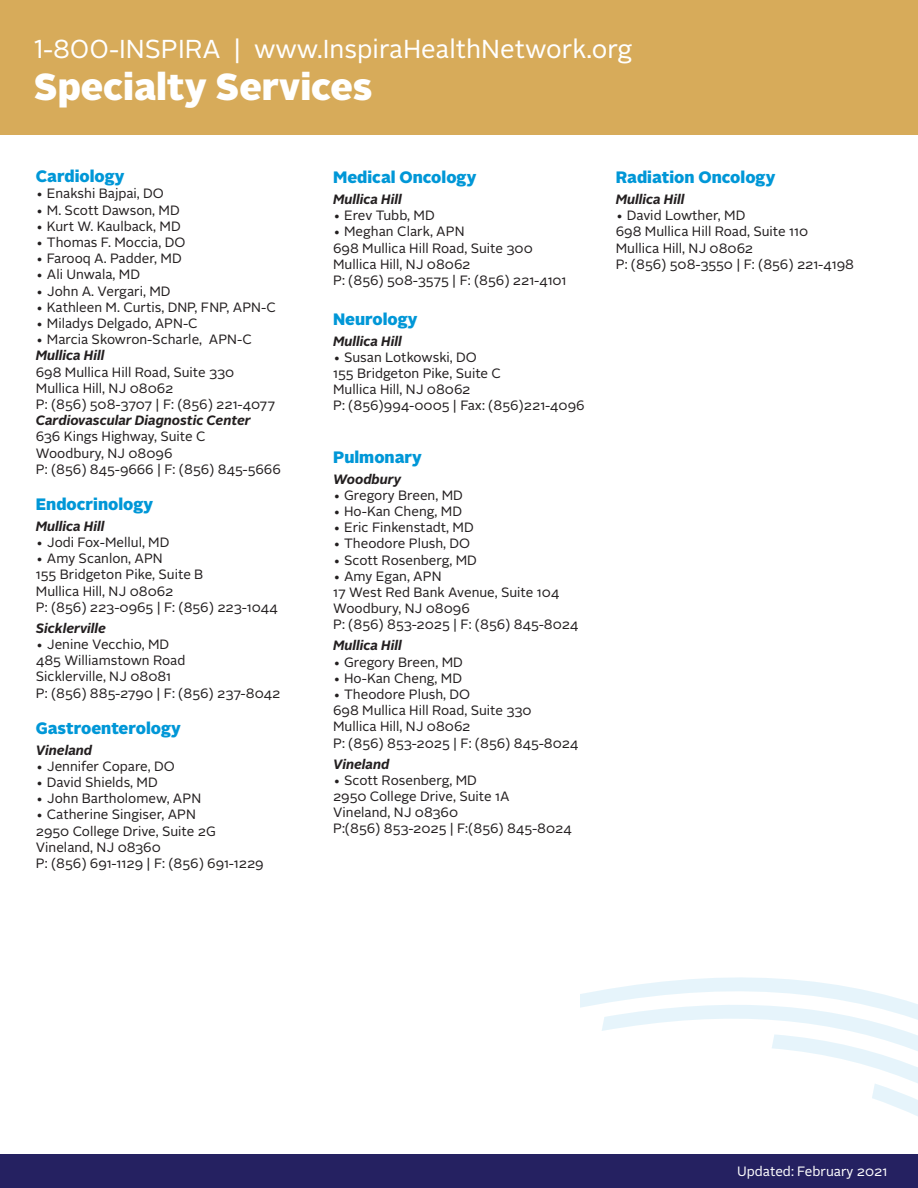
<style>
.page{position:relative;width:918px;height:1188px;background:#fff}
.page>*{position:absolute;margin:0;border:0;box-sizing:border-box;transform-origin:0 0}
.t1{font:900 37.5px "Alright Sans";color:#fff}
.t2{font:25.95px "Alright Sans";color:#fff}
.t3{font:900 16.5px "Alright Sans";color:#0097d7}
.t4{font:13.5px/16.2px "Alright Sans";color:#231f20}
.t5{font:italic 700 13.5px "Alright Sans";color:#231f20}
.t6{font:13.5px "Alright Sans";color:#fff}
</style>
<div class="page">
<div style="left:0;top:0;width:918px;height:134px;background:#d7ab5a"></div>
<div style="left:0;top:1155px;width:918px;height:33px;background:#252161"></div>
<svg style="left:580px;top:977px;width:338px;height:139px"></svg>
<h2 class="t2" style="left:34px;top:31px;width:600px">1-800-INSPIRA | www.InspiraHealthNetwork.org</h2>
<h1 class="t1" style="left:34px;top:60px;width:340px">Specialty Services</h1>
<p class="t3" style="left:36px;top:165px;width:90px">Cardiology</p>
<p class="t4" style="left:36px;top:186px;width:130px">• Enakshi Bajpai, DO</p>
<p class="t4" style="left:36px;top:202px;width:145px">• M. Scott Dawson, MD</p>
<p class="t4" style="left:36px;top:218px;width:146px">• Kurt W. Kaulback, MD</p>
<p class="t4" style="left:36px;top:234px;width:151px">• Thomas F. Moccia, DO</p>
<p class="t4" style="left:36px;top:251px;width:147px">• Farooq A. Padder, MD</p>
<p class="t4" style="left:36px;top:267px;width:106px">• Ali Unwala, MD</p>
<p class="t4" style="left:36px;top:283px;width:136px">• John A. Vergari, MD</p>
<p class="t4" style="left:36px;top:299px;width:242px">• Kathleen M. Curtis, DNP, FNP, APN-C</p>
<p class="t4" style="left:36px;top:315px;width:164px">• Miladys Delgado, APN-C</p>
<p class="t4" style="left:36px;top:332px;width:218px">• Marcia Skowron-Scharle, APN-C</p>
<p class="t5" style="left:36px;top:346px;width:70px">Mullica Hill</p>
<p class="t4" style="left:36px;top:364px;width:241px">698 Mullica Hill Road, Suite 330<br>Mullica Hill, NJ 08062<br>P: (856) 508-3707 | F: (856) 221-4077</p>
<p class="t5" style="left:36px;top:411px;width:216px">Cardiovascular Diagnostic Center</p>
<p class="t4" style="left:36px;top:429px;width:247px">636 Kings Highway, Suite C<br>Woodbury, NJ 08096<br>P: (856) 845-9666 | F: (856) 845-5666</p>
<p class="t3" style="left:36px;top:492px;width:119px">Endocrinology</p>
<p class="t5" style="left:36px;top:517px;width:70px">Mullica Hill</p>
<p class="t4" style="left:36px;top:534px;width:135px">• Jodi Fox-Mellul, MD</p>
<p class="t4" style="left:36px;top:551px;width:244px">• Amy Scanlon, APN<br>155 Bridgeton Pike, Suite B<br>Mullica Hill, NJ 08062<br>P: (856) 223-0965 | F: (856) 223-1044</p>
<p class="t5" style="left:36px;top:619px;width:72px">Sicklerville</p>
<p class="t4" style="left:36px;top:636px;width:246px">• Jenine Vecchio, MD<br>485 Williamstown Road<br>Sicklerville, NJ 08081<br>P: (856) 885-2790 | F: (856) 237-8042</p>
<p class="t3" style="left:36px;top:716px;width:147px">Gastroenterology</p>
<p class="t5" style="left:36px;top:740px;width:58px">Vineland</p>
<p class="t4" style="left:36px;top:758px;width:140px">• Jennifer Copare, DO</p>
<p class="t4" style="left:36px;top:774px;width:123px">• David Shields, MD</p>
<p class="t4" style="left:36px;top:791px;width:167px">• John Bartholomew, APN</p>
<p class="t4" style="left:36px;top:807px;width:229px">• Catherine Singiser, APN<br>2950 College Drive, Suite 2G<br>Vineland, NJ 08360<br>P: (856) 691-1129 | F: (856) 691-1229</p>
<p class="t3" style="left:333px;top:165px;width:145px">Medical Oncology</p>
<p class="t5" style="left:333px;top:190px;width:70px">Mullica Hill</p>
<p class="t4" style="left:333px;top:208px;width:103px">• Erev Tubb, MD</p>
<p class="t4" style="left:333px;top:224px;width:235px">• Meghan Clark, APN<br>698 Mullica Hill Road, Suite 300<br>Mullica Hill, NJ 08062<br>P: (856) 508-3575 | F: (856) 221-4101</p>
<p class="t3" style="left:333px;top:307px;width:86px">Neurology</p>
<p class="t5" style="left:333px;top:331px;width:70px">Mullica Hill</p>
<p class="t4" style="left:333px;top:349px;width:253px">• Susan Lotkowski, DO<br>155 Bridgeton Pike, Suite C<br>Mullica Hill, NJ 08062<br>P: (856)994-0005 | Fax: (856)221-4096</p>
<p class="t3" style="left:333px;top:445px;width:90px">Pulmonary</p>
<p class="t5" style="left:333px;top:469px;width:70px">Woodbury</p>
<p class="t4" style="left:333px;top:487px;width:131px">• Gregory Breen, MD</p>
<p class="t4" style="left:333px;top:503px;width:130px">• Ho-Kan Cheng, MD</p>
<p class="t4" style="left:333px;top:520px;width:142px">• Eric Finkenstadt, MD</p>
<p class="t4" style="left:333px;top:536px;width:139px">• Theodore Plush, DO</p>
<p class="t4" style="left:333px;top:552px;width:145px">• Scott Rosenberg, MD</p>
<p class="t4" style="left:333px;top:568px;width:247px">• Amy Egan, APN<br>17 West Red Bank Avenue, Suite 104<br>Woodbury, NJ 08096<br>P: (856) 853-2025 | F: (856) 845-8024</p>
<p class="t5" style="left:333px;top:636px;width:70px">Mullica Hill</p>
<p class="t4" style="left:333px;top:654px;width:131px">• Gregory Breen, MD</p>
<p class="t4" style="left:333px;top:670px;width:130px">• Ho-Kan Cheng, MD</p>
<p class="t4" style="left:333px;top:686px;width:247px">• Theodore Plush, DO<br>698 Mullica Hill Road, Suite 330<br>Mullica Hill, NJ 08062<br>P: (856) 853-2025 | F: (856) 845-8024</p>
<p class="t5" style="left:333px;top:754px;width:58px">Vineland</p>
<p class="t4" style="left:333px;top:772px;width:240px">• Scott Rosenberg, MD<br>2950 College Drive, Suite 1A<br>Vineland, NJ 08360<br>P:(856) 853-2025 | F:(856) 845-8024</p>
<p class="t3" style="left:616px;top:165px;width:161px">Radiation Oncology</p>
<p class="t5" style="left:616px;top:190px;width:70px">Mullica Hill</p>
<p class="t4" style="left:616px;top:208px;width:240px">• David Lowther, MD<br>698 Mullica Hill Road, Suite 110<br>Mullica Hill, NJ 08062<br>P: (856) 508-3550 | F: (856) 221-4198</p>
<p class="t6" style="left:737px;top:1162px;width:152px">Updated: February 2021</p>
</div>
